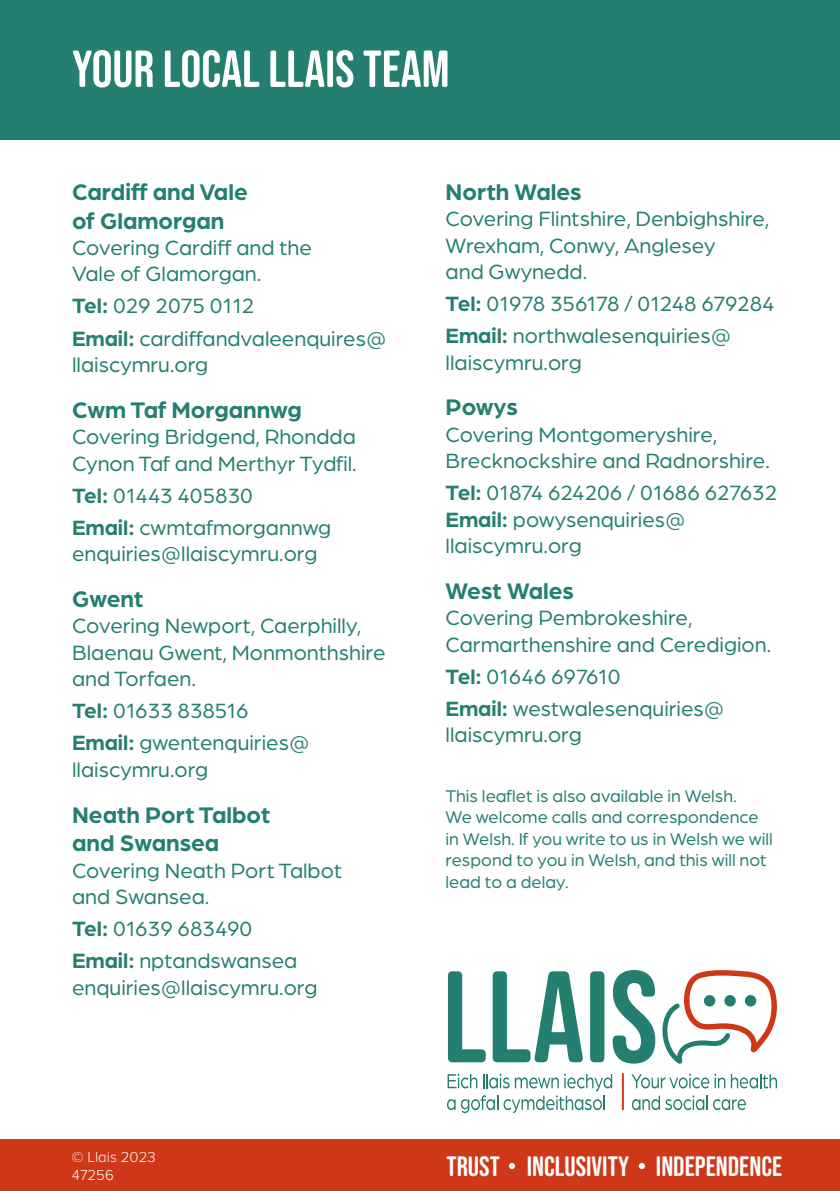
<style>
.page{position:relative;width:840px;height:1191px;background:#fff}
.page>*{position:absolute;margin:0;border:0;box-sizing:border-box;transform-origin:0 0}
.Local_team_Title{font:52px "Bebas Neue Semi Rounded";color:#fff}
.t1{font:28px "Bebas Neue Semi Rounded";color:#fff}
.Local_team_title{font:700 24px/28.8px "Arboria";color:#247f71}
.Team_info{font:22px/26.4px "Arboria";color:#247f71}
._9pt_details{font:18px/21.6px "Arboria";color:#247f71}
.t2{font:300 15px "Proxima Nova";color:#fff}
.s1{font-weight:700}
</style>
<div class="page">
<div style="left:0;top:0;width:839px;height:140px;background:#247f71"></div>
<div style="left:0;top:1140px;width:839px;height:51px;background:#ce3717"></div>
<svg style="left:447px;top:971px;width:38px;height:91px"></svg>
<svg style="left:492px;top:971px;width:90px;height:91px"></svg>
<div style="left:589px;top:971px;width:15px;height:91px;background:#247f71;border-radius:5px"></div>
<svg style="left:612px;top:970px;width:43px;height:93px"></svg>
<svg style="left:447px;top:1073px;width:164px;height:40px"></svg>
<svg style="left:662px;top:970px;width:115px;height:93px"></svg>
<div style="left:703px;top:995px;width:12px;height:11px;background:#237e70;border-radius:50%"></div>
<div style="left:724px;top:995px;width:11px;height:11px;background:#237e70;border-radius:50%"></div>
<div style="left:744px;top:995px;width:11px;height:11px;background:#237e70;border-radius:50%"></div>
<svg style="left:631px;top:1073px;width:145px;height:15px"></svg>
<svg style="left:631px;top:1095px;width:114px;height:15px"></svg>
<hr style="left:621px;top:1073px;width:2px;height:37px;background:#cf3717">
<svg style="left:508px;top:1162px;width:6px;height:7px"></svg>
<svg style="left:638px;top:1162px;width:6px;height:7px"></svg>
<p class="Local_team_Title" style="left:72px;top:39px;width:379px">YOUR LOCAL LLAIS TEAM</p>
<p class="Local_team_title" style="left:72px;top:176px;width:177px">Cardiff and Vale of Glamorgan</p>
<p class="Team_info" style="left:72px;top:233px;width:241px">Covering Cardiff and the<br>Vale of Glamorgan.</p>
<p class="Team_info" style="left:72px;top:292px;width:184px"><span class="s1">Tel:</span> 029 2075 0112</p>
<p class="Team_info" style="left:72px;top:324px;width:316px"><span class="s1">Email:</span> cardiffandvaleenquires@ llaiscymru.org</p>
<p class="Local_team_title" style="left:72px;top:394px;width:231px">Cwm Taf Morgannwg</p>
<p class="Team_info" style="left:72px;top:423px;width:286px">Covering Bridgend, Rhondda<br>Cynon Taf and Merthyr Tydfil.</p>
<p class="Team_info" style="left:72px;top:481px;width:182px"><span class="s1">Tel:</span> 01443 405830</p>
<p class="Team_info" style="left:72px;top:513px;width:260px"><span class="s1">Email:</span> cwmtafmorgannwg enquiries@llaiscymru.org</p>
<p class="Local_team_title" style="left:72px;top:583px;width:73px">Gwent</p>
<p class="Team_info" style="left:72px;top:612px;width:315px">Covering Newport, Caerphilly,<br>Blaenau Gwent, Monmonthshire and Torfaen.</p>
<p class="Team_info" style="left:72px;top:697px;width:178px"><span class="s1">Tel:</span> 01633 838516</p>
<p class="Team_info" style="left:72px;top:729px;width:239px"><span class="s1">Email:</span> gwentenquiries@ llaiscymru.org</p>
<p class="Local_team_title" style="left:72px;top:798px;width:199px">Neath Port Talbot and Swansea</p>
<p class="Team_info" style="left:72px;top:856px;width:271px">Covering Neath Port Talbot and Swansea.</p>
<p class="Team_info" style="left:72px;top:915px;width:182px"><span class="s1">Tel:</span> 01639 683490</p>
<p class="Team_info" style="left:72px;top:947px;width:247px"><span class="s1">Email:</span> nptandswansea enquiries@llaiscymru.org</p>
<p class="Local_team_title" style="left:445px;top:176px;width:137px">North Wales</p>
<p class="Team_info" style="left:445px;top:205px;width:325px">Covering Flintshire, Denbighshire,<br>Wrexham, Conwy, Anglesey<br>and Gwynedd.</p>
<p class="Team_info" style="left:445px;top:289px;width:330px"><span class="s1">Tel:</span> 01978 356178 / 01248 679284</p>
<p class="Team_info" style="left:445px;top:322px;width:287px"><span class="s1">Email:</span> northwalesenquiries@ llaiscymru.org</p>
<p class="Local_team_title" style="left:445px;top:391px;width:74px">Powys</p>
<p class="Team_info" style="left:445px;top:420px;width:325px">Covering Montgomeryshire,<br>Brecknockshire and Radnorshire.</p>
<p class="Team_info" style="left:445px;top:479px;width:333px"><span class="s1">Tel:</span> 01874 624206 / 01686 627632<br><span class="s1">Email:</span> powysenquiries@ llaiscymru.org</p>
<p class="Local_team_title" style="left:445px;top:575px;width:130px">West Wales</p>
<p class="Team_info" style="left:445px;top:604px;width:327px">Covering Pembrokeshire,<br>Carmarthenshire and Ceredigion.</p>
<p class="Team_info" style="left:445px;top:662px;width:176px"><span class="s1">Tel:</span> 01646 697610</p>
<p class="Team_info" style="left:445px;top:694px;width:280px"><span class="s1">Email:</span> westwalesenquiries@ llaiscymru.org</p>
<p class="_9pt_details" style="left:445px;top:784px;width:328px">This leaflet is also available in Welsh.<br>We welcome calls and correspondence in Welsh. If you write to us in Welsh we will respond to you in Welsh, and this will not lead to a delay.</p>
<h1 class="t2" style="left:72px;top:1146px;width:85px">© Llais 2023</h1>
<h1 class="t2" style="left:72px;top:1164px;width:43px">47256</h1>
<p class="t1" style="left:446px;top:1150px;width:337px">TRUST INCLUSIVITY INDEPENDENCE</p>
</div>
